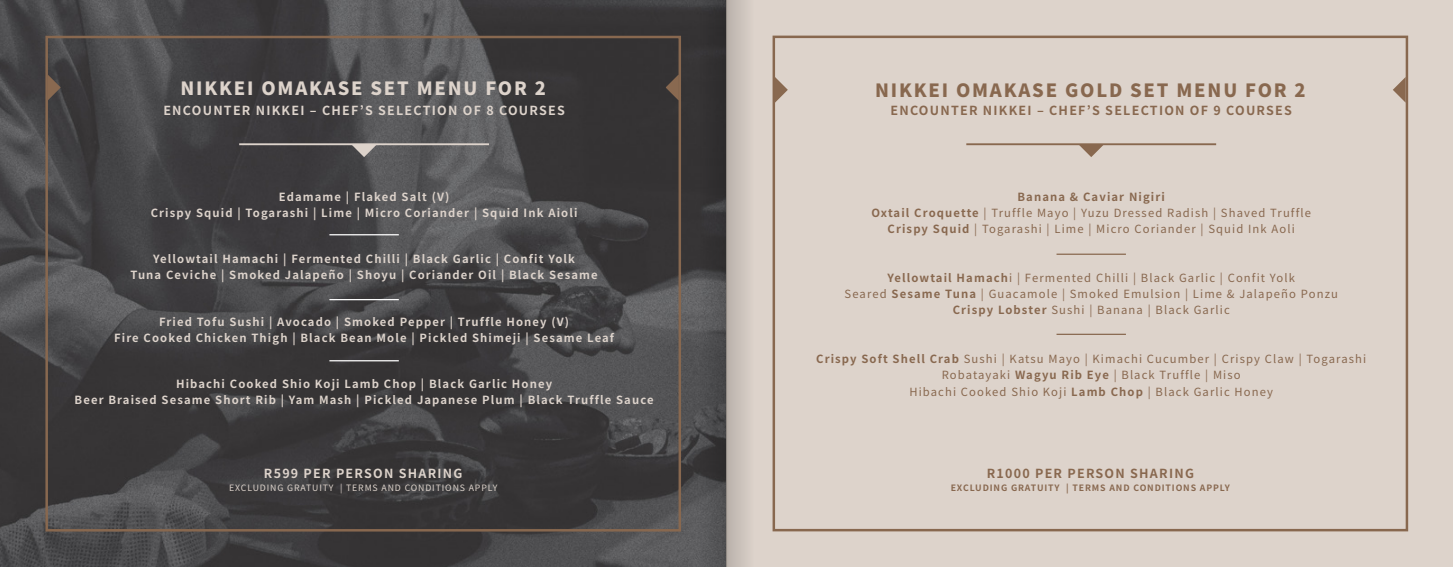
<style>
.page{position:relative;width:1453px;height:567px;background:#fff}
.page>*{position:absolute;margin:0;border:0;box-sizing:border-box;transform-origin:0 0}
.t1{font:900 18.25px "Noto Sans CJ Kkr";letter-spacing:.1em;color:#88684f}
.t2{font:900 18.25px "Noto Sans CJ Kkr";letter-spacing:.1em;color:#ddd3cb}
.t3{font:700 12.5px "Noto Sans CJ Kkr";letter-spacing:.1em;color:#88684f}
.t4{font:700 12.5px "Noto Sans CJ Kkr";letter-spacing:.1em;color:#ddd3cb}
.t5{font:11.25px/16.2px "Noto Sans CJ Kkr";letter-spacing:.1em;color:#88684f;text-align:center}
.t6{font:700 11.25px/16.2px "Noto Sans CJ Kkr";letter-spacing:.1em;color:#ddd3cb;text-align:center}
.t7{font:8.75px "Noto Sans CJ Kkr";letter-spacing:.1em;color:#ddd3cb}
.t8{font:700 8.75px "Noto Sans CJ Kkr";letter-spacing:.1em;color:#88684f}
.s1{font-weight:700}
</style>
<div class="page">
<img style="left:0;top:0;width:699px;height:567px">
<div style="left:45px;top:36px;width:636px;height:495px;border:2px solid #88684f"></div>
<svg style="left:48px;top:75px;width:13px;height:25px"></svg>
<svg style="left:666px;top:75px;width:13px;height:25px"></svg>
<hr style="left:239px;top:143px;width:250px;height:2px;background:#ddd3cb">
<svg style="left:351px;top:145px;width:26px;height:12px"></svg>
<hr style="left:329px;top:234px;width:70px;height:1px;background:#fff">
<hr style="left:329px;top:299px;width:70px;height:1px;background:#fff">
<hr style="left:329px;top:360px;width:70px;height:1px;background:#fff">
<div style="left:726px;top:0;width:727px;height:567px;background:#ddd3cb"></div>
<hr style="left:1056px;top:254px;width:70px;height:1px;background:#88684f">
<hr style="left:1056px;top:334px;width:70px;height:1px;background:#88684f">
<div style="left:772px;top:36px;width:636px;height:495px;border:2px solid #88684f"></div>
<svg style="left:775px;top:77px;width:13px;height:26px"></svg>
<svg style="left:1393px;top:78px;width:12px;height:24px"></svg>
<hr style="left:966px;top:143px;width:250px;height:2px;background:#88684f">
<svg style="left:1078px;top:145px;width:26px;height:12px"></svg>
<svg style="left:726px;top:0;width:21px;height:567px"></svg>
<svg style="left:699px;top:0;width:27px;height:567px;background:#414041"></svg>
<h1 class="t2" style="left:180px;top:78px;width:367px">NIKKEI OMAKASE SET MENU FOR 2</h1>
<p class="t4" style="left:163px;top:104px;width:403px">ENCOUNTER NIKKEI ‒ CHEF’S SELECTION OF 8 COURSES</p>
<h1 class="t1" style="left:875px;top:80px;width:432px">NIKKEI OMAKASE GOLD SET MENU FOR 2</h1>
<p class="t3" style="left:890px;top:104px;width:403px">ENCOUNTER NIKKEI ‒ CHEF’S SELECTION OF 9 COURSES</p>
<p class="t6" style="left:151px;top:189px;width:428px">Edamame | Flaked Salt (V)<br>Crispy Squid | Togarashi | Lime | Micro Coriander | Squid Ink Aioli</p>
<p class="t6" style="left:130px;top:251px;width:469px">Yellowtail Hamachi | Fermented Chilli | Black Garlic | Confit Yolk<br>Tuna Ceviche | Smoked Jalapeño | Shoyu | Coriander Oil | Black Sesame</p>
<p class="t6" style="left:114px;top:314px;width:501px">Fried Tofu Sushi | Avocado | Smoked Pepper | Truffle Honey (V)<br>Fire Cooked Chicken Thigh | Black Bean Mole | Pickled Shimeji | Sesame Leaf</p>
<p class="t6" style="left:75px;top:376px;width:580px">Hibachi Cooked Shio Koji Lamb Chop | Black Garlic Honey<br>Beer Braised Sesame Short Rib | Yam Mash | Pickled Japanese Plum | Black Truffle Sauce</p>
<p class="t5" style="left:871px;top:189px;width:441px"><span class="s1">Banana &amp; Caviar Nigiri<br>Oxtail Croquette</span> | Truffle Mayo | Yuzu Dressed Radish | Shaved Truffle<br><span class="s1">Crispy Squid</span> | Togarashi | Lime | Micro Coriander | Squid Ink Aoli</p>
<p class="t5" style="left:844px;top:270px;width:495px"><span class="s1">Yellowtail Hamach</span>i | Fermented Chilli | Black Garlic | Confit Yolk<br>Seared <span class="s1">Sesame Tuna</span> | Guacamole | Smoked Emulsion | Lime &amp; Jalapeño Ponzu<br><span class="s1">Crispy Lobster</span> Sushi | Banana | Black Garlic</p>
<p class="t5" style="left:816px;top:351px;width:552px"><span class="s1">Crispy Soft Shell Crab</span> Sushi | Katsu Mayo | Kimachi Cucumber | Crispy Claw | Togarashi<br>Robatayaki <span class="s1">Wagyu Rib Eye</span> | Black Truffle | Miso<br>Hibachi Cooked Shio Koji <span class="s1">Lamb Chop</span> | Black Garlic Honey</p>
<p class="t4" style="left:264px;top:467px;width:200px">R599 PER PERSON SHARING</p>
<p class="t7" style="left:229px;top:483px;width:270px">EXCLUDING GRATUITY | TERMS AND CONDITIONS APPLY</p>
<p class="t3" style="left:987px;top:467px;width:209px">R1000 PER PERSON SHARING</p>
<p class="t8" style="left:951px;top:483px;width:281px">EXCLUDING GRATUITY | TERMS AND CONDITIONS APPLY</p>
</div>
